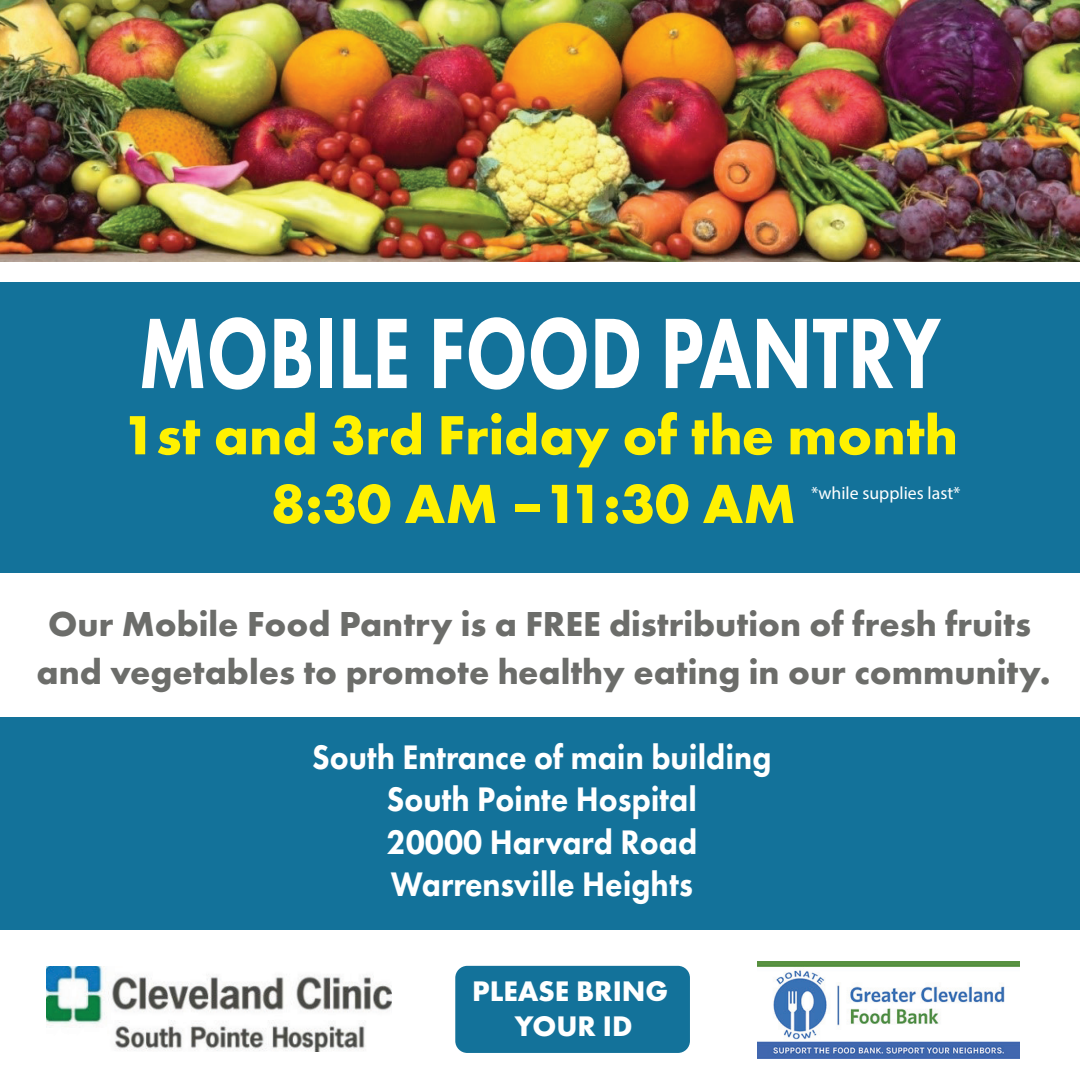
<style>
.page{position:relative;width:1080px;height:1080px;background:#fff}
.page>*{position:absolute;margin:0;border:0;box-sizing:border-box;transform-origin:0 0}
.t1{font:800 103.8px "Futura PT";color:#fff;scale:.74 1}
.t2{font:700 57.2px/68.7px "Futura PT";color:#fff101;text-align:center}
.t3{font:700 36px/48px "Futura PT";color:#6c6d6a;text-align:center}
.t4{font:800 35.3px/42.4px "Futura PT";color:#fff;text-align:center;scale:.91 1}
.t5{font:700 29.4px/35.3px "Futura PT";color:#fff;text-align:center}
.t6{font:17.8px "Myriad Pro";color:#fff}
</style>
<div class="page">
<div style="left:0;top:247px;width:1080px;height:683px;background:#13729a"></div>
<img style="left:0;top:0;width:1080px;height:262px">
<div style="left:0;top:573px;width:1080px;height:144px;background:#fff"></div>
<img style="left:758px;top:962px;width:262px;height:97px">
<img style="left:46px;top:966px;width:346px;height:85px">
<div style="left:0;top:262px;width:1080px;height:19px;background:#fff"></div>
<div style="left:455px;top:966px;width:235px;height:87px;background:#13729a;border-radius:12px"></div>
<h1 class="t1" style="left:139px;top:289px;width:1086px">MOBILE FOOD PANTRY</h1>
<h2 class="t2" style="left:122px;top:399px;width:838px">1st and 3rd Friday of the month<br>8:30 AM –11:30 AM</h2>
<p class="t6" style="left:811px;top:482px;width:151px">*while supplies last*</p>
<p class="t3" style="left:37px;top:599px;width:1016px">Our Mobile Food Pantry is a FREE distribution of fresh fruits and vegetables to promote healthy eating in our community.</p>
<p class="t4" style="left:312px;top:735px;width:506px">South Entrance of main building<br>South Pointe Hospital<br>20000 Harvard Road<br>Warrensville Heights</p>
<p class="t5" style="left:472px;top:973px;width:198px">PLEASE BRING<br>YOUR ID</p>
</div>
